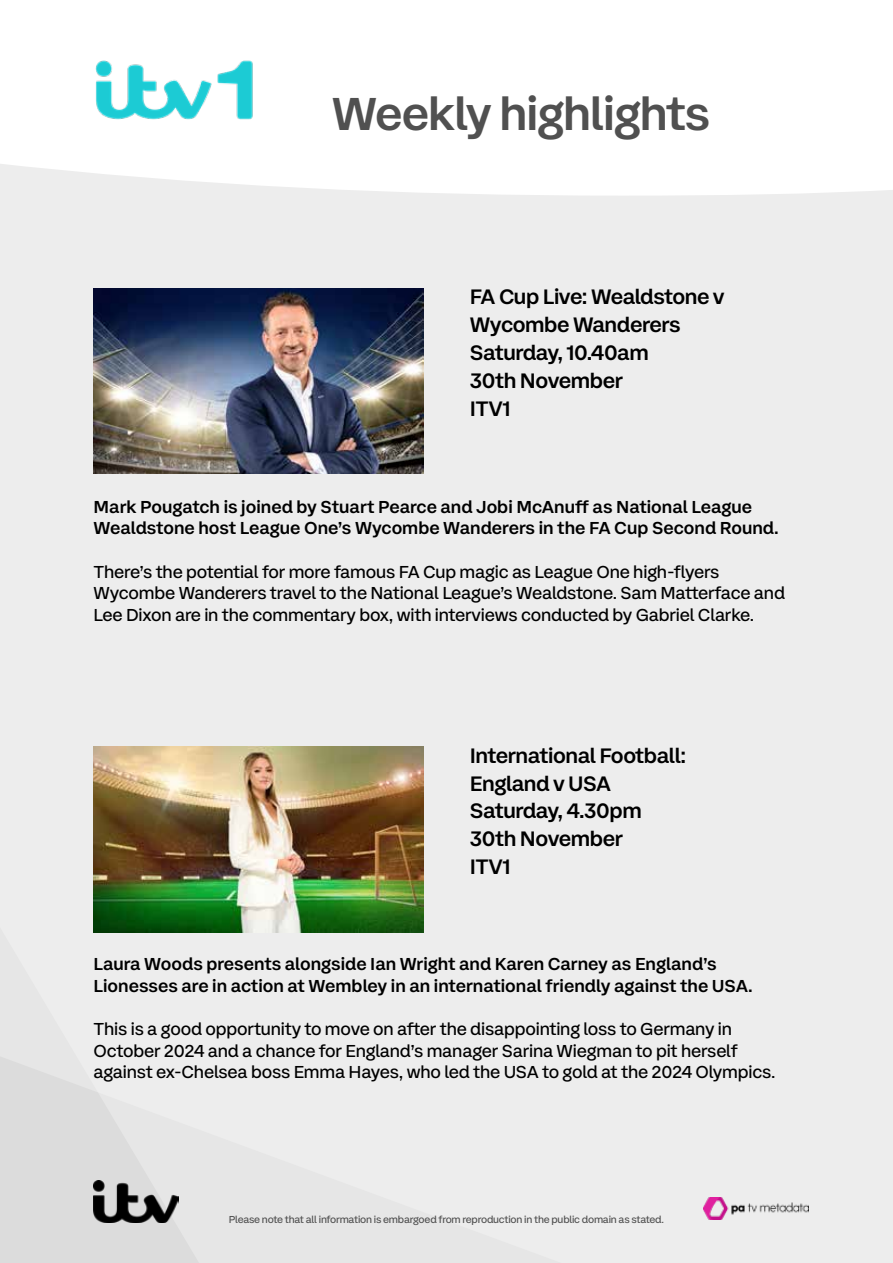
<style>
.page{position:relative;width:893px;height:1263px;background:#ededed}
.page>*{position:absolute;margin:0;border:0;box-sizing:border-box;transform-origin:0 0}
.t1{font:500 48px "ITV Display Sans";letter-spacing:-.02em;color:#505050}
.t2{font:500 21.75px/27.8px "ITV Display Sans";letter-spacing:-.02em;color:#000}
.t3{font:18px/21.6px "ITV Display Sans";letter-spacing:-.01em;color:#000}
.t4{font:500 18px/21.6px "ITV Display Sans";color:#000}
.t5{font:10.5px "ITV Display Sans";letter-spacing:-.02em;color:#505050}
</style>
<div class="page">
<svg style="left:0;top:1056px;width:199px;height:207px"></svg>
<img style="left:94px;top:1180px;width:85px;height:42px">
<div style="left:0;top:0;width:893px;height:196px;background:#fff"></div>
<img style="left:94px;top:57px;width:162px;height:65px">
<img style="left:94px;top:288px;width:329px;height:185px">
<img style="left:94px;top:747px;width:329px;height:185px">
<img style="left:704px;top:1197px;width:104px;height:22px">
<h1 class="t1" style="left:332px;top:83px;width:380px">Weekly highlights</h1>
<p class="t2" style="left:470px;top:283px;width:256px">FA Cup Live: Wealdstone v<br>Wycombe Wanderers<br>Saturday, 10.40am<br>30th November<br>ITV1</p>
<p class="t4" style="left:94px;top:496px;width:687px">Mark Pougatch is joined by Stuart Pearce and Jobi McAnuff as National League<br>Wealdstone host League One’s Wycombe Wanderers in the FA Cup Second Round.</p>
<p class="t3" style="left:94px;top:561px;width:693px">There’s the potential for more famous FA Cup magic as League One high-flyers<br>Wycombe Wanderers travel to the National League’s Wealdstone. Sam Matterface and<br>Lee Dixon are in the commentary box, with interviews conducted by Gabriel Clarke.</p>
<p class="t2" style="left:470px;top:742px;width:218px">International Football:<br>England v USA<br>Saturday, 4.30pm<br>30th November<br>ITV1</p>
<p class="t4" style="left:94px;top:953px;width:661px">Laura Woods presents alongside Ian Wright and Karen Carney as England’s<br>Lionesses are in action at Wembley in an international friendly against the USA.</p>
<p class="t3" style="left:94px;top:1018px;width:683px">This is a good opportunity to move on after the disappointing loss to Germany in<br>October 2024 and a chance for England’s manager Sarina Wiegman to pit herself against ex-Chelsea boss Emma Hayes, who led the USA to gold at the 2024 Olympics.</p>
<p class="t5" style="left:229px;top:1212px;width:437px">Please note that all information is embargoed from reproduction in the public domain as stated.</p>
</div>
